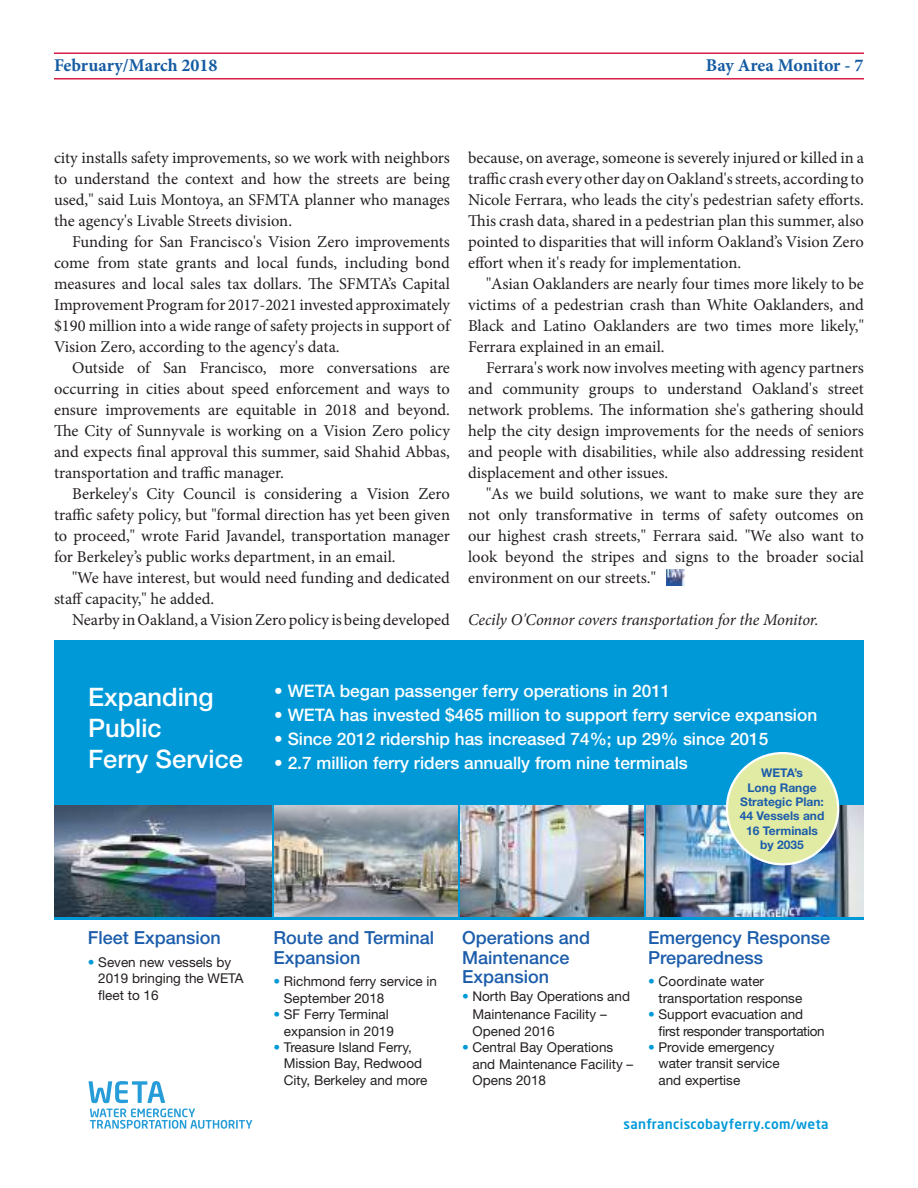
<style>
.page{position:relative;width:918px;height:1188px;background:#fff}
.page>*{position:absolute;margin:0;border:0;box-sizing:border-box;transform-origin:0 0}
.t1{font:500 25.5px/31.5px "Helvetica Neue";color:#fff}
.t2{font:500 18px/19.5px "Helvetica Neue";color:#1c5dab}
.t3{font:700 18px "Minion Pro";letter-spacing:-.005em;color:#145ba2}
.t4{font:500 17.25px "Helvetica Neue";color:#fff}
.t5{font:16.5px/21px "Minion Pro";color:#241f1f;text-align:justify}
.t6{font:italic 16.5px "Minion Pro";letter-spacing:-.01em;color:#241f1f}
.t7{font:13.5px/16.5px "Helvetica Neue";color:#241f1f}
.t8{font:13.5px/16.5px "Helvetica Neue";letter-spacing:-.025em;color:#241f1f}
.t9{font:500 13.5px "Neo Sans";letter-spacing:.02em;color:#0099d8}
.t10{font:700 12px/14.4px "Helvetica Neue";color:#1c5dab;text-align:center}
.s1{color:#0099d8}
.s2{font-family:"Helvetica Neue";font-weight:700}
</style>
<div class="page">
<hr style="left:54px;top:52px;width:810px;height:2px;background:#d51f43">
<hr style="left:54px;top:78px;width:810px;height:2px;background:#d51f43">
<div style="left:54px;top:641px;width:810px;height:279px;background:#0099d8"></div>
<svg style="left:90px;top:1109px;width:162px;height:20px"></svg>
<svg style="left:89px;top:1081px;width:76px;height:22px"></svg>
<img style="left:54px;top:806px;width:217px;height:111px">
<img style="left:274px;top:806px;width:184px;height:111px">
<img style="left:460px;top:806px;width:184px;height:111px">
<img style="left:647px;top:806px;width:217px;height:111px">
<div style="left:727px;top:753px;width:111px;height:111px;background:#e2eba3;border-radius:50%"></div>
<div style="left:726px;top:752px;width:113px;height:113px;border:2px solid #fff;border-radius:50%"></div>
<img style="left:666px;top:570px;width:19px;height:15px">
<p class="t3" style="left:54px;top:53px;width:165px">February/March 2018</p>
<p class="t3" style="left:706px;top:53px;width:159px">Bay Area Monitor - 7</p>
<p class="t5" style="left:54px;top:148px;width:398px">city installs safety improvements, so we work with neighbors to understand the context and how the streets are being used," said Luis Montoya, an SFMTA planner who manages the agency's Livable Streets division.</p>
<p class="t5" style="left:54px;top:232px;width:397px;text-indent:18px">Funding for San Francisco's Vision Zero improvements come from state grants and local funds, including bond measures and local sales tax dollars. The SFMTA’s Capital Improvement Program for 2017-2021 invested approximately $190 million into a wide range of safety projects in support of Vision Zero, according to the agency's data.</p>
<p class="t5" style="left:54px;top:358px;width:398px;text-indent:18px">Outside of San Francisco, more conversations are occurring in cities about speed enforcement and ways to ensure improvements are equitable in 2018 and beyond.<br>The City of Sunnyvale is working on a Vision Zero policy and expects final approval this summer, said Shahid Abbas, transportation and traffic manager.</p>
<p class="t5" style="left:54px;top:484px;width:398px;text-indent:18px">Berkeley's City Council is considering a Vision Zero traffic safety policy, but "formal direction has yet been given to proceed," wrote Farid Javandel, transportation manager for Berkeley’s public works department, in an email.</p>
<p class="t5" style="left:54px;top:568px;width:398px;text-indent:18px">"We have interest, but would need funding and dedicated staff capacity," he added.</p>
<p class="t5" style="left:72px;top:610px;width:380px">Nearby in Oakland, a Vision Zero policy is being developed</p>
<p class="t5" style="left:468px;top:148px;width:398px">because, on average, someone is severely injured or killed in a traffic crash every other day on Oakland's streets, according to Nicole Ferrara, who leads the city's pedestrian safety efforts.<br>This crash data, shared in a pedestrian plan this summer, also pointed to disparities that will inform Oakland’s Vision Zero effort when it's ready for implementation.</p>
<p class="t5" style="left:468px;top:274px;width:398px;text-indent:18px">"Asian Oaklanders are nearly four times more likely to be victims of a pedestrian crash than White Oaklanders, and Black and Latino Oaklanders are two times more likely," Ferrara explained in an email.</p>
<p class="t5" style="left:468px;top:358px;width:398px;text-indent:18px">Ferrara's work now involves meeting with agency partners and community groups to understand Oakland's street network problems. The information she's gathering should help the city design improvements for the needs of seniors and people with disabilities, while also addressing resident displacement and other issues.</p>
<p class="t5" style="left:468px;top:484px;width:398px;text-indent:18px">"As we build solutions, we want to make sure they are not only transformative in terms of safety outcomes on our highest crash streets," Ferrara said. "We also want to look beyond the stripes and signs to the broader social environment on our streets."</p>
<p class="t6" style="left:468px;top:609px;width:352px">Cecily O'Connor covers transportation for the Monitor.</p>
<h1 class="t1" style="left:88px;top:680px;width:156px">Expanding<br>Public<br>Ferry Service</h1>
<p class="t4" style="left:274px;top:680px;width:398px">• WETA began passenger ferry operations in 2011</p>
<p class="t4" style="left:274px;top:704px;width:544px">• WETA has invested $465 million to support ferry service expansion</p>
<p class="t4" style="left:274px;top:728px;width:496px">• Since 2012 ridership has increased 74%; up 29% since 2015</p>
<p class="t4" style="left:274px;top:752px;width:415px">• 2.7 million ferry riders annually from nine terminals</p>
<p class="t10" style="left:740px;top:765px;width:86px">WETA’s<br>Long Range<br>Strategic Plan:<br>44 Vessels and<br>16 Terminals by 2035</p>
<p class="t2" style="left:88px;top:928px;width:135px">Fleet Expansion</p>
<p class="t7" style="left:98px;top:953px;width:147px;text-indent:-11px"><span class="s1">•</span> Seven new vessels by<br>2019 bringing the WETA fleet to 16</p>
<p class="t2" style="left:273px;top:928px;width:162px">Route and Terminal<br>Expansion</p>
<p class="t7" style="left:284px;top:973px;width:155px;text-indent:-11px"><span class="s1">•</span> Richmond ferry service in<br>September 2018</p>
<p class="t7" style="left:284px;top:1006px;width:112px;text-indent:-11px"><span class="s1">•</span> SF Ferry Terminal expansion in 2019</p>
<p class="t7" style="left:284px;top:1039px;width:145px;text-indent:-11px"><span class="s1">•</span> Treasure Island Ferry,<br>Mission Bay, Redwood<br>City, Berkeley and more</p>
<p class="t2" style="left:462px;top:928px;width:130px">Operations and<br>Maintenance<br>Expansion</p>
<p class="t7" style="left:473px;top:987px;width:159px;line-height:18px;text-indent:-11px"><span class="s1">•</span> North Bay Operations and<br>Maintenance Facility –</p>
<p class="t7" style="left:473px;top:1022px;width:84px">Opened 2016</p>
<p class="t7" style="left:473px;top:1039px;width:162px;text-indent:-11px"><span class="s1">•</span> Central Bay Operations and Maintenance Facility –<br>Opens 2018</p>
<p class="t2" style="left:648px;top:928px;width:184px">Emergency Response<br>Preparedness</p>
<p class="t7" style="left:659px;top:973px;width:145px;text-indent:-11px"><span class="s1">•</span> Coordinate water transportation response</p>
<p class="t8" style="left:659px;top:1006px;width:168px;text-indent:-11px"><span class="s1">•</span> Support evacuation and first responder transportation</p>
<p class="t7" style="left:659px;top:1039px;width:123px;text-indent:-11px"><span class="s1">•</span> Provide emergency water transit service and expertise</p>
<p class="t9" style="left:624px;top:1118px;width:207px">sanfranciscobayferry.com<span class="s2">/</span>weta</p>
</div>
